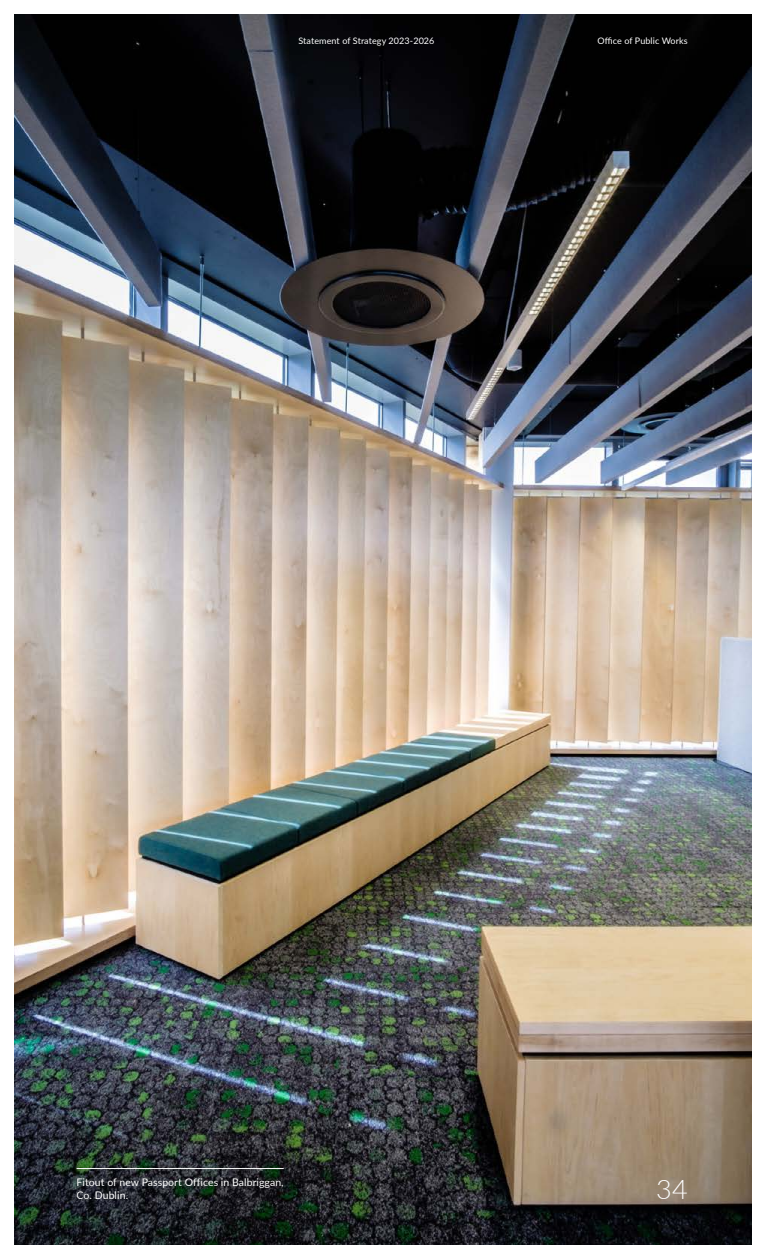
<style>
.page{position:relative;width:766px;height:1259px;background:#fff}
.page>*{position:absolute;margin:0;border:0;box-sizing:border-box;transform-origin:0 0}
.t1{font:300 27px "Lato";color:#fff}
.t2{font:10.5px/13.5px "Lato";letter-spacing:.005em;color:#fff}
.t3{font:9px "Lato";letter-spacing:.01em;color:#fff}
</style>
<div class="page">
<img style="left:15px;top:15px;width:735px;height:1229px">
<hr style="left:77px;top:1168px;width:206px;height:1px;background:#fff">
<p class="t3" style="left:298px;top:34px;width:137px">Statement of Strategy 2023-2026</p>
<p class="t3" style="left:597px;top:34px;width:92px">Office of Public Works</p>
<p class="t2" style="left:77px;top:1175px;width:208px">Fitout of new Passport Offices in Balbriggan,<br>Co. Dublin.</p>
<h1 class="t1" style="left:656px;top:1171px;width:33px">34</h1>
</div>
